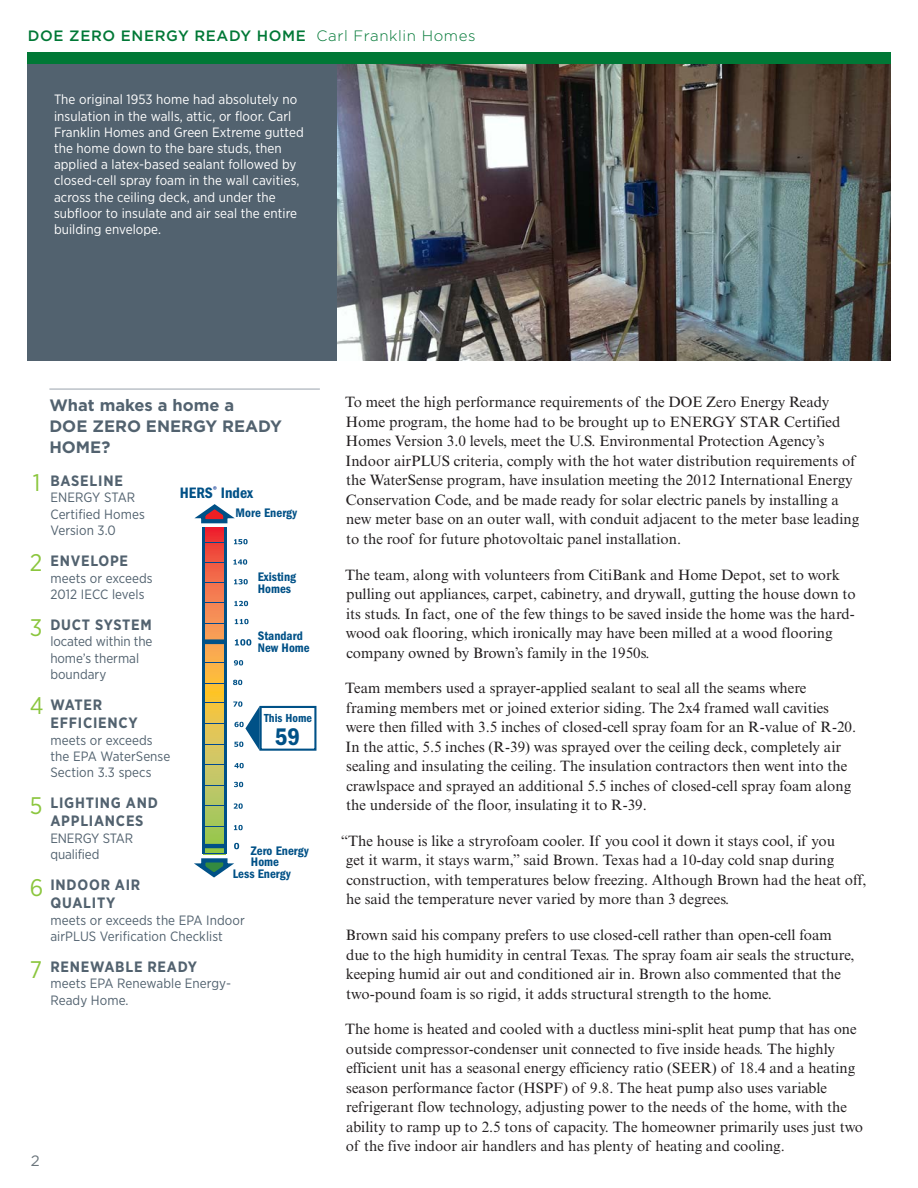
<style>
.page{position:relative;width:918px;height:1188px;background:#fff}
.page>*{position:absolute;margin:0;border:0;box-sizing:border-box;transform-origin:0 0}
.t1{font:24.9px "ITC Franklin Gothic Std Dm Cd";color:#005187}
.t2{font:24px "Gotham Narrow";color:#8bc63e}
.t3{font:700 16.5px/21px "Gotham";color:#52626f}
.t4{font:15.6px "ITC Franklin Gothic Std Dm Cd";color:#005187}
.t5{font:15px/19.5px "Times New Roman MT Std";color:#231f20}
.t6{font:700 15px/18px "Gotham Narrow";letter-spacing:.05em;color:#52626f}
.t7{font:500 15px "Gotham";letter-spacing:.04em;color:#007836}
.t8{font:15px "Gotham";color:#6a747b}
.t9{font:13.5px/16.2px "Gotham Narrow";letter-spacing:.005em;color:#fff}
.t10{font:13.5px/16.2px "Gotham Narrow";letter-spacing:.005em;color:#52626f}
.t11{font:12.75px/12.6px "ITC Franklin Gothic Std Dm Cd";color:#005187}
.t12{font:12.15px "ITC Franklin Gothic Std Dm Cd";color:#005187}
.t13{font:8.55px "ITC Franklin Gothic Std Dm Cd";color:#1d449b}
.s1{font-weight:300}
</style>
<div class="page">
<img style="left:336px;top:64px;width:555px;height:296px">
<div style="left:27px;top:58px;width:309px;height:302px;background:#52626f"></div>
<div style="left:27px;top:52px;width:864px;height:12px;background:#007836"></div>
<div style="left:260px;top:706px;width:56px;height:45px;border:2px solid #005187"></div>
<svg style="left:205px;top:528px;width:19px;height:315px;background:#da9f50"></svg>
<svg style="left:235px;top:619px;width:14px;height:5px"></svg>
<svg style="left:235px;top:639px;width:16px;height:7px"></svg>
<svg style="left:233px;top:559px;width:14px;height:6px"></svg>
<svg style="left:234px;top:579px;width:14px;height:5px"></svg>
<svg style="left:234px;top:601px;width:14px;height:5px"></svg>
<svg style="left:234px;top:660px;width:9px;height:5px"></svg>
<svg style="left:233px;top:680px;width:9px;height:5px"></svg>
<svg style="left:234px;top:763px;width:10px;height:5px"></svg>
<svg style="left:234px;top:825px;width:9px;height:5px"></svg>
<svg style="left:234px;top:782px;width:9px;height:5px"></svg>
<svg style="left:234px;top:803px;width:9px;height:6px"></svg>
<svg style="left:205px;top:562px;width:19px;height:1px"></svg>
<svg style="left:205px;top:542px;width:19px;height:1px"></svg>
<svg style="left:205px;top:602px;width:19px;height:1px"></svg>
<svg style="left:205px;top:623px;width:19px;height:1px"></svg>
<svg style="left:205px;top:663px;width:19px;height:1px"></svg>
<svg style="left:205px;top:683px;width:19px;height:1px"></svg>
<svg style="left:205px;top:703px;width:19px;height:1px"></svg>
<div style="left:202px;top:640px;width:25px;height:4px;border:4px solid #005187"></div>
<svg style="left:205px;top:582px;width:19px;height:1px"></svg>
<svg style="left:205px;top:724px;width:19px;height:1px"></svg>
<svg style="left:205px;top:745px;width:19px;height:1px"></svg>
<svg style="left:205px;top:765px;width:19px;height:1px"></svg>
<svg style="left:205px;top:786px;width:19px;height:1px"></svg>
<svg style="left:205px;top:806px;width:19px;height:1px"></svg>
<svg style="left:205px;top:826px;width:19px;height:1px"></svg>
<svg style="left:233px;top:701px;width:27px;height:50px"></svg>
<hr style="left:224px;top:528px;width:3px;height:326px;background:#005187">
<hr style="left:202px;top:528px;width:3px;height:326px;background:#005187">
<svg style="left:234px;top:539px;width:14px;height:5px"></svg>
<svg style="left:194px;top:843px;width:46px;height:35px"></svg>
<svg style="left:194px;top:504px;width:41px;height:20px"></svg>
<hr style="left:49px;top:389px;width:271px;height:1px;background:#9aa2ad">
<p class="t7" style="left:28px;top:28px;width:449px">DOE ZERO ENERGY READY HOME <span class="s1">Carl Franklin Homes</span></p>
<p class="t9" style="left:54px;top:91px;width:251px">The original 1953 home had absolutely no insulation in the walls, attic, or floor. Carl Franklin Homes and Green Extreme gutted the home down to the bare studs, then applied a latex-based sealant followed by closed-cell spray foam in the wall cavities, across the ceiling deck, and under the subfloor to insulate and air seal the entire building envelope.</p>
<p class="t3" style="left:49px;top:394px;width:234px">What makes a home a<br>DOE ZERO ENERGY READY<br>HOME?</p>
<h2 class="t2" style="left:33px;top:468px;width:9px">1</h2>
<h2 class="t2" style="left:30px;top:548px;width:14px">2</h2>
<h2 class="t2" style="left:30px;top:613px;width:14px">3</h2>
<h2 class="t2" style="left:30px;top:691px;width:15px">4</h2>
<h2 class="t2" style="left:30px;top:791px;width:14px">5</h2>
<h2 class="t2" style="left:30px;top:873px;width:15px">6</h2>
<h2 class="t2" style="left:30px;top:954px;width:14px">7</h2>
<p class="t6" style="left:50px;top:472px;width:74px">BASELINE</p>
<p class="t10" style="left:50px;top:489px;width:96px">ENERGY STAR<br>Certified Homes<br>Version 3.0</p>
<p class="t6" style="left:50px;top:552px;width:79px">ENVELOPE</p>
<p class="t10" style="left:50px;top:569px;width:104px">meets or exceeds<br>2012 IECC levels</p>
<p class="t6" style="left:50px;top:616px;width:103px">DUCT SYSTEM</p>
<p class="t10" style="left:50px;top:633px;width:104px">located within the home’s thermal boundary</p>
<p class="t6" style="left:50px;top:696px;width:89px">WATER<br>EFFICIENCY</p>
<p class="t10" style="left:50px;top:731px;width:121px">meets or exceeds the EPA WaterSense<br>Section 3.3 specs</p>
<p class="t6" style="left:50px;top:794px;width:109px">LIGHTING AND<br>APPLIANCES</p>
<p class="t10" style="left:50px;top:830px;width:84px">ENERGY STAR qualified</p>
<p class="t6" style="left:50px;top:876px;width:91px">INDOOR AIR<br>QUALITY</p>
<p class="t10" style="left:50px;top:911px;width:196px">meets or exceeds the EPA Indoor airPLUS Verification Checklist</p>
<p class="t6" style="left:50px;top:958px;width:148px">RENEWABLE READY</p>
<p class="t10" style="left:50px;top:975px;width:182px">meets EPA Renewable Energy-<br>Ready Home.</p>
<p class="t13" style="left:213px;top:484px;width:6px">®</p>
<p class="t4" style="left:180px;top:484px;width:75px">HERS Index</p>
<p class="t11" style="left:236px;top:507px;width:63px">More Energy</p>
<p class="t11" style="left:258px;top:570px;width:40px">Existing<br>Homes</p>
<p class="t11" style="left:258px;top:629px;width:53px">Standard<br>New Home</p>
<p class="t12" style="left:264px;top:711px;width:50px">This Home</p>
<h1 class="t1" style="left:275px;top:722px;width:27px">59</h1>
<p class="t11" style="left:251px;top:844px;width:59px">Zero Energy</p>
<p class="t11" style="left:251px;top:856px;width:30px">Home</p>
<p class="t11" style="left:233px;top:867px;width:59px">Less Energy</p>
<p class="t8" style="left:31px;top:1153px;width:10px">2</p>
<p class="t5" style="left:345px;top:393px;width:516px">To meet the high performance requirements of the DOE Zero Energy Ready Home program, the home had to be brought up to ENERGY STAR Certified Homes Version 3.0 levels, meet the U.S. Environmental Protection Agency’s Indoor airPLUS criteria, comply with the hot water distribution requirements of the WaterSense program, have insulation meeting the 2012 International Energy Conservation Code, and be made ready for solar electric panels by installing a new meter base on an outer wall, with conduit adjacent to the meter base leading to the roof for future photovoltaic panel installation.</p>
<p class="t5" style="left:345px;top:565px;width:512px">The team, along with volunteers from CitiBank and Home Depot, set to work pulling out appliances, carpet, cabinetry, and drywall, gutting the house down to its studs. In fact, one of the few things to be saved inside the home was the hard&shy;wood oak flooring, which ironically may have been milled at a wood flooring company owned by Brown’s family in the 1950s.</p>
<p class="t5" style="left:345px;top:678px;width:512px">Team members used a sprayer-applied sealant to seal all the seams where framing members met or joined exterior siding. The 2x4 framed wall cavities were then filled with 3.5 inches of closed-cell spray foam for an R-value of R-20.<br>In the attic, 5.5 inches (R-39) was sprayed over the ceiling deck, completely air sealing and insulating the ceiling. The insulation contractors then went into the crawlspace and sprayed an additional 5.5 inches of closed-cell spray foam along the underside of the floor, insulating it to R-39.</p>
<p class="t5" style="left:346px;top:831px;width:522px;text-indent:-5px">“The house is like a stryrofoam cooler. If you cool it down it stays cool, if you<br>get it warm, it stays warm,” said Brown. Texas had a 10-day cold snap during construction, with temperatures below freezing. Although Brown had the heat off, he said the temperature never varied by more than 3 degrees.</p>
<p class="t5" style="left:346px;top:925px;width:510px">Brown said his company prefers to use closed-cell rather than open-cell foam due to the high humidity in central Texas. The spray foam air seals the structure, keeping humid air out and conditioned air in. Brown also commented that the two-pound foam is so rigid, it adds structural strength to the home.</p>
<p class="t5" style="left:345px;top:1020px;width:519px">The home is heated and cooled with a ductless mini-split heat pump that has one outside compressor-condenser unit connected to five inside heads. The highly efficient unit has a seasonal energy efficiency ratio (SEER) of 18.4 and a heating season performance factor (HSPF) of 9.8. The heat pump also uses variable refrigerant flow technology, adjusting power to the needs of the home, with the ability to ramp up to 2.5 tons of capacity. The homeowner primarily uses just two of the five indoor air handlers and has plenty of heating and cooling.</p>
</div>
